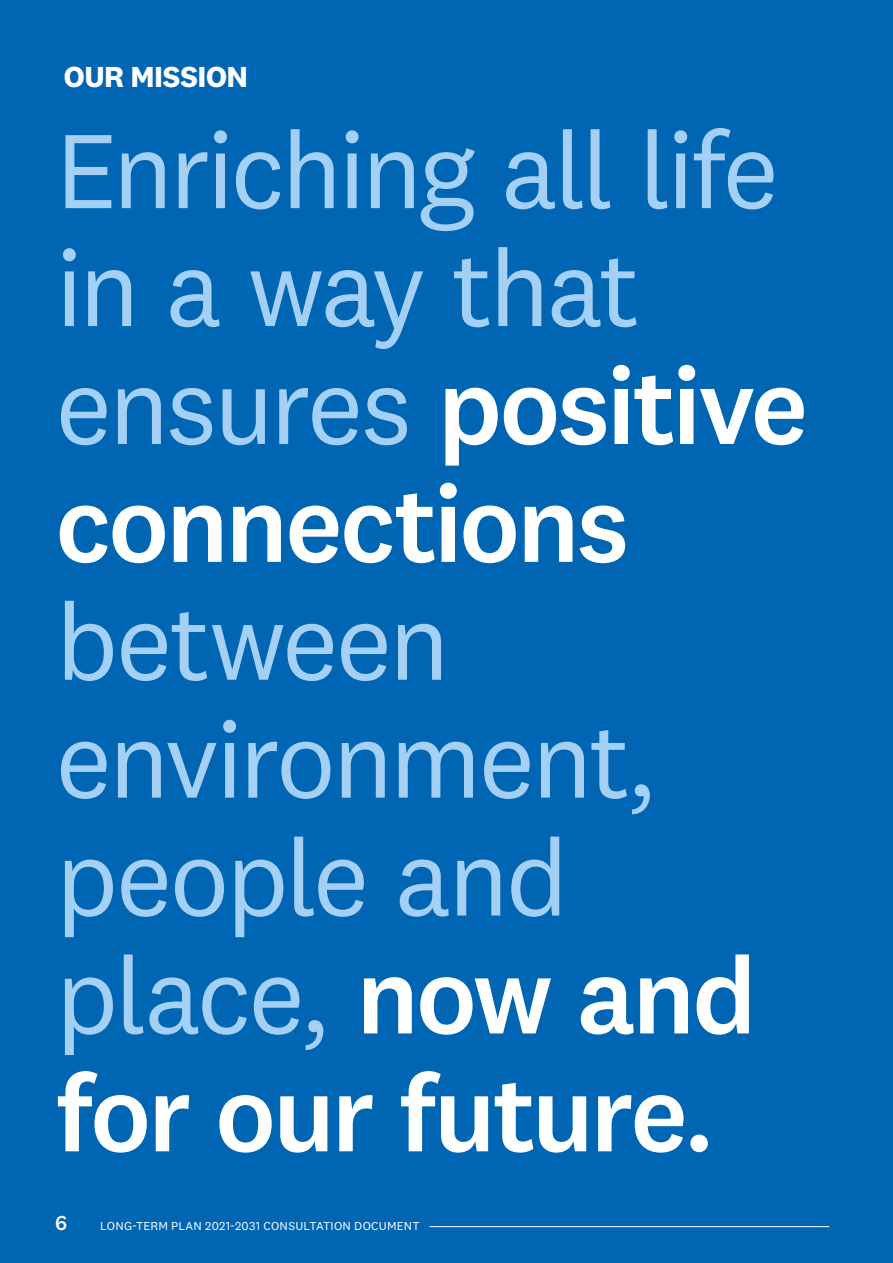
<style>
.page{position:relative;width:893px;height:1263px;background:#0066b3}
.page>*{position:absolute;margin:0;border:0;box-sizing:border-box;transform-origin:0 0}
.t1{font:109.35px/117.9px "National 2";letter-spacing:-.035em;color:#a3d0f4}
.t2{font:700 30px "National 2";letter-spacing:-.015em;color:#fff}
.t3{font:500 21px "National 2";color:#fff}
.t4{font:12px "National 2";letter-spacing:.02em;color:#fff}
.s1{font-weight:500;color:#fff}
</style>
<div class="page">
<hr style="left:429px;top:1226px;width:400px;height:1px;background:#fff">
<p class="t2" style="left:64px;top:58px;width:186px">OUR MISSION</p>
<p class="t1" style="left:55px;top:111px;width:754px">Enriching all life in a way that ensures <span class="s1">positive connections</span></p>
<p class="t1" style="left:55px;top:582px;width:703px">between environment, people and place, <span class="s1">now and for our future.</span></p>
<p class="t3" style="left:55px;top:1210px;width:14px">6</p>
<p class="t4" style="left:100px;top:1219px;width:321px">LONG-TERM PLAN 2021-2031 CONSULTATION DOCUMENT</p>
</div>
